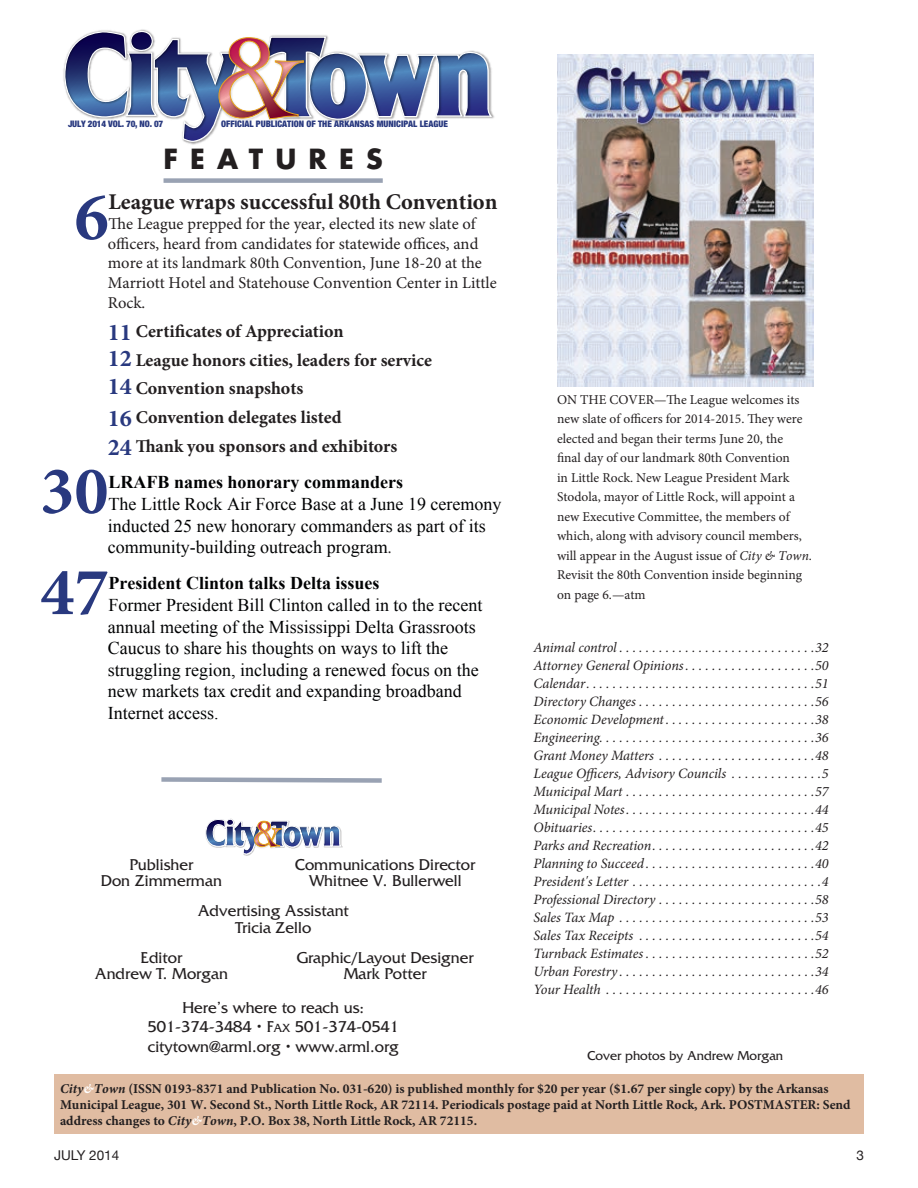
<style>
.page{position:relative;width:918px;height:1188px;background:#fff}
.page>*{position:absolute;margin:0;border:0;box-sizing:border-box;transform-origin:0 0}
.t1{font:700 68.25px "Minion Pro";color:#29397f}
.t2{font:700 27px "Futura";letter-spacing:.45em;color:#231f20}
.t3{font:700 22.5px "Minion Pro";color:#231f20}
.t4{font:18px/21.6px "Times New Roman";color:#010203}
.t5{font:700 18px/28.8px "Minion Pro";color:#231f20}
.t6{font:700 18px "Times New Roman";color:#010203}
.t7{font:16.5px/16.5px "Friz Quadrata";color:#231f20;text-align:center}
.t8{font:16.5px/19.8px "Minion Pro";color:#231f20}
.t9{font:italic 14.25px/18px "Minion Pro";letter-spacing:-.01em;color:#231f20;text-align:justify}
.t10{font:13.5px/19.5px "Minion Pro";color:#231f20}
.t11{font:700 13.5px/16.2px "Minion Pro";color:#231f20}
.t12{font:13.5px "Friz Quadrata";color:#231f20}
.t13{font:13.5px "Helvetica Neue";color:#231f20}
.t14{font:900 condensed 9px "Helvetica Neue";color:#29397f}
.s1{font-size:24px;color:#29397f}
.s2{font-family:"Minion Pro";font-size:16.5px;color:#231f20}
.s3{font-style:inherit}
.s4{font-size:12.3px}
.s5{font-style:italic}
.s6{font-style:italic;color:#fff}
</style>
<div class="page">
<svg style="left:64px;top:29px;width:430px;height:116px"></svg>
<img style="left:216px;top:35px;width:91px;height:88px">
<img style="left:218px;top:37px;width:86px;height:83px">
<img style="left:205px;top:818px;width:137px;height:37px">
<div style="left:54px;top:1074px;width:810px;height:60px;background:#e0bca2"></div>
<div style="left:164px;top:178px;width:219px;height:5px;background:#99a2b3"></div>
<svg style="left:161px;top:777px;width:221px;height:6px"></svg>
<img style="left:557px;top:54px;width:257px;height:332px">
<p class="t14" style="left:68px;top:119px;width:97px">JULY 2014 VOL. 70, NO. 07</p>
<p class="t14" style="left:221px;top:119px;width:228px">OFFICIAL PUBLICATION OF THE ARKANSAS MUNICIPAL LEAGUE</p>
<h2 class="t2" style="left:164px;top:140px;width:221px">FEATURES</h2>
<h1 class="t1" style="left:74px;top:169px;width:36px">6</h1>
<h3 class="t3" style="left:109px;top:186px;width:390px">League wraps successful 80th Convention</h3>
<p class="t8" style="left:108px;top:214px;width:390px">The League prepped for the year, elected its new slate of officers, heard from candidates for statewide offices, and more at its landmark 80th Convention, June 18-20 at the Marriott Hotel and Statehouse Convention Center in Little Rock.</p>
<p class="t5" style="left:108px;top:317px;width:326px"><span class="s1">11</span> Certificates of Appreciation<br><span class="s1">12</span> League honors cities, leaders for service <span class="s1">14</span> Convention snapshots<br><span class="s1">16</span> Convention delegates listed<br><span class="s1">24</span> Thank you sponsors and exhibitors</p>
<h1 class="t1" style="left:40px;top:443px;width:70px">30</h1>
<p class="t6" style="left:109px;top:470px;width:296px">LRAFB names honorary commanders</p>
<p class="t4" style="left:108px;top:493px;width:395px">The Little Rock Air Force Base at a June 19 ceremony inducted 25 new honorary commanders as part of its community-building outreach program<span class="s2">.</span></p>
<h1 class="t1" style="left:40px;top:544px;width:70px">47</h1>
<p class="t6" style="left:109px;top:571px;width:273px">President Clinton talks Delta issues</p>
<p class="t4" style="left:108px;top:594px;width:376px">Former President Bill Clinton called in to the recent annual meeting of the Mississippi Delta Grassroots Caucus to share his thoughts on ways to lift the struggling region, including a renewed focus on the new markets tax credit and expanding broadband Internet access.</p>
<p class="t7" style="left:101px;top:856px;width:123px">Publisher<br>Don Zimmerman</p>
<p class="t7" style="left:295px;top:856px;width:182px">Communications Director<br>Whitnee V. Bullerwell</p>
<p class="t7" style="left:198px;top:903px;width:153px">Advertising Assistant<br>Tricia Zello</p>
<p class="t7" style="left:95px;top:949px;width:135px">Editor<br>Andrew T. Morgan</p>
<p class="t7" style="left:297px;top:949px;width:178px">Graphic/Layout Designer<br>Mark Potter</p>
<p class="t7" style="left:148px;top:997px;width:253px;line-height:19.8px">Here’s where to reach us:<br>501-374-3484 • <span class="s3">F</span><span class="s4">ax</span> 501-374-0541 citytown@arml.org • www.arml.org</p>
<p class="t10" style="left:557px;top:390px;width:256px">ON THE COVER—The League welcomes its new slate of officers for 2014-2015. They were elected and began their terms June 20, the<br>final day of our landmark 80th Convention<br>in Little Rock. New League President Mark Stodola, mayor of Little Rock, will appoint a new Executive Committee, the members of which, along with advisory council members, will appear in the August issue of <span class="s5">City &amp; Town</span>.<br>Revisit the 80th Convention inside beginning on page 6.—atm</p>
<p class="t9" style="left:534px;top:638px;width:297px">Animal control . . . . . . . . . . . . . . . . . . . . . . . . . . . . . 32<br>Attorney General Opinions . . . . . . . . . . . . . . . . . . . 50<br>Calendar . . . . . . . . . . . . . . . . . . . . . . . . . . . . . . . . . . 51<br>Directory Changes . . . . . . . . . . . . . . . . . . . . . . . . . . 56<br>Economic Development . . . . . . . . . . . . . . . . . . . . . . 38<br>Engineering.................................36<br>Grant Money Matters . . . . . . . . . . . . . . . . . . . . . . . 48<br>League Officers, Advisory Councils . . . . . . . . . . . . . 5<br>Municipal Mart . . . . . . . . . . . . . . . . . . . . . . . . . . . . 57<br>Municipal Notes . . . . . . . . . . . . . . . . . . . . . . . . . . . . 44<br>Obituaries . . . . . . . . . . . . . . . . . . . . . . . . . . . . . . . . . 45<br>Parks and Recreation . . . . . . . . . . . . . . . . . . . . . . . . 42<br>Planning to Succeed . . . . . . . . . . . . . . . . . . . . . . . . . 40<br>President's Letter . . . . . . . . . . . . . . . . . . . . . . . . . . . . 4<br>Professional Directory . . . . . . . . . . . . . . . . . . . . . . . 58<br>Sales Tax Map . . . . . . . . . . . . . . . . . . . . . . . . . . . . . 53<br>Sales Tax Receipts . . . . . . . . . . . . . . . . . . . . . . . . . . 54<br>Turnback Estimates . . . . . . . . . . . . . . . . . . . . . . . . . 52<br>Urban Forestry . . . . . . . . . . . . . . . . . . . . . . . . . . . . . 34<br>Your Health . . . . . . . . . . . . . . . . . . . . . . . . . . . . . . . 46</p>
<p class="t12" style="left:587px;top:1048px;width:197px">Cover photos by Andrew Morgan</p>
<p class="t11" style="left:60px;top:1080px;width:792px"><span class="s5">City</span><span class="s6">&amp;</span><span class="s5">Town</span> (ISSN 0193-8371 and Publication No. 031-620) is published monthly for $20 per year ($1.67 per single copy) by the Arkansas<br>Municipal League, 301 W. Second St., North Little Rock, AR 72114. Periodicals postage paid at North Little Rock, Ark. POSTMASTER: Send address changes to <span class="s5">City</span><span class="s6">&amp;</span><span class="s5">Town</span>, P.O. Box 38, North Little Rock, AR 72115.</p>
<p class="t13" style="left:54px;top:1148px;width:67px">July 2014</p>
<p class="t13" style="left:856px;top:1148px;width:9px">3</p>
</div>
